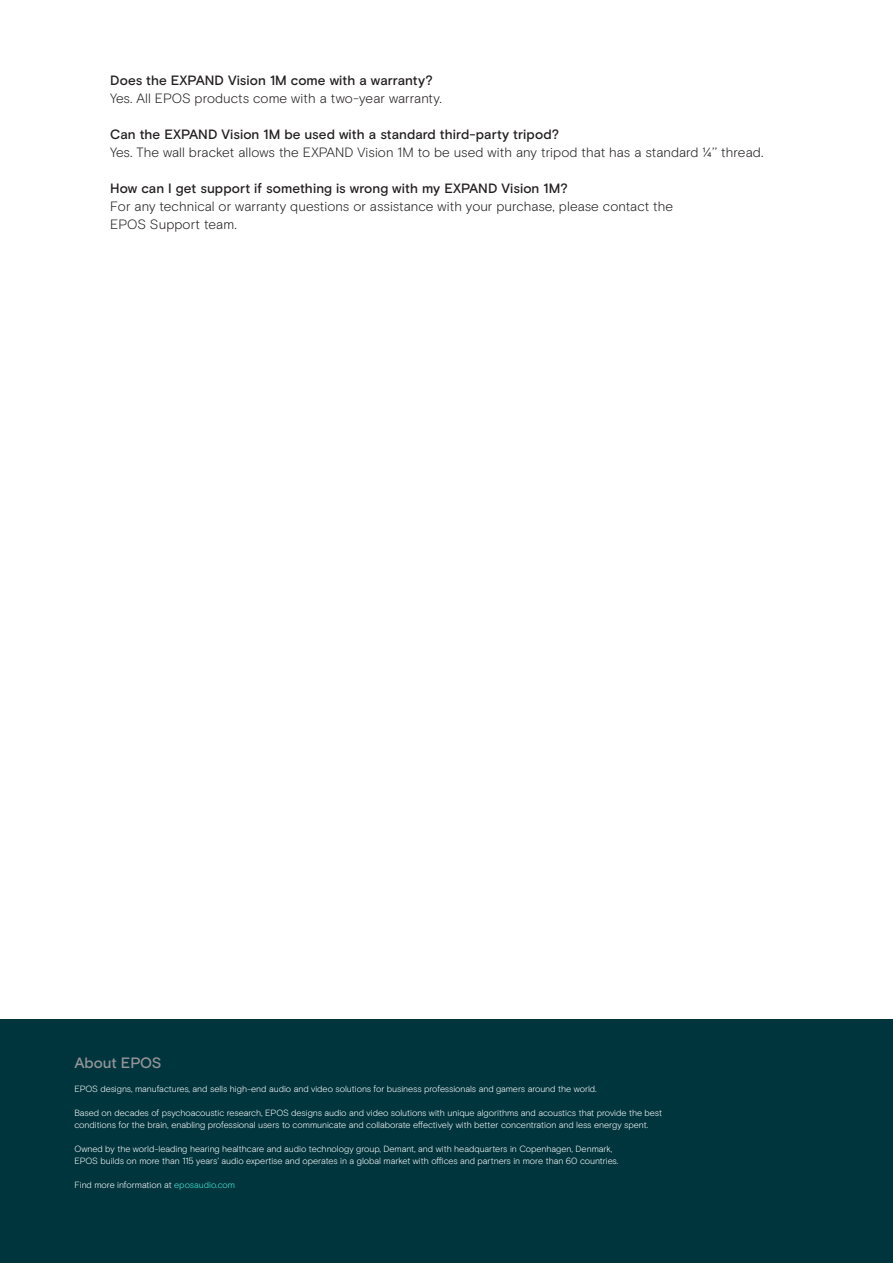
<style>
.page{position:relative;width:893px;height:1263px;background:#fff}
.page>*{position:absolute;margin:0;border:0;box-sizing:border-box;transform-origin:0 0}
.t1{font:500 15px "EPOS Basis";letter-spacing:-.005em;color:#939598}
.t2{font:300 13.5px/18px "EPOS Basis";color:#231f20}
.t3{font:500 13.5px "EPOS Basis";letter-spacing:.01em;color:#231f20}
.t4{font:300 9px/12px "EPOS Basis";letter-spacing:-.005em;color:#fff}
.s1{color:#44ead6}
</style>
<div class="page">
<div style="left:0;top:1020px;width:893px;height:243px;background:#00353d"></div>
<h2 class="t3" style="left:110px;top:72px;width:324px">Does the EXPAND Vision 1M come with a warranty?</h2>
<h2 class="t2" style="left:110px;top:89px;width:333px">Yes. All EPOS products come with a two-year warranty.</h2>
<h2 class="t3" style="left:110px;top:126px;width:450px">Can the EXPAND Vision 1M be used with a standard third-party tripod?</h2>
<h2 class="t2" style="left:110px;top:143px;width:655px">Yes. The wall bracket allows the EXPAND Vision 1M to be used with any tripod that has a standard ¼’’ thread.</h2>
<h2 class="t3" style="left:110px;top:180px;width:459px">How can I get support if something is wrong with my EXPAND Vision 1M?</h2>
<h2 class="t2" style="left:110px;top:197px;width:564px">For any technical or warranty questions or assistance with your purchase, please contact the<br>EPOS Support team.</h2>
<h1 class="t1" style="left:74px;top:1054px;width:89px">About EPOS</h1>
<p class="t4" style="left:74px;top:1083px;width:524px">EPOS designs, manufactures, and sells high-end audio and video solutions for business professionals and gamers around the world.</p>
<p class="t4" style="left:74px;top:1107px;width:589px">Based on decades of psychoacoustic research, EPOS designs audio and video solutions with unique algorithms and acoustics that provide the best conditions for the brain, enabling professional users to communicate and collaborate effectively with better concentration and less energy spent.</p>
<p class="t4" style="left:74px;top:1143px;width:545px">Owned by the world-leading hearing healthcare and audio technology group, Demant, and with headquarters in Copenhagen, Denmark,<br>EPOS builds on more than 115 years’ audio expertise and operates in a global market with offices and partners in more than 60 countries.</p>
<p class="t4" style="left:74px;top:1179px;width:162px">Find more information at <span class="s1">eposaudio.com</span></p>
</div>
